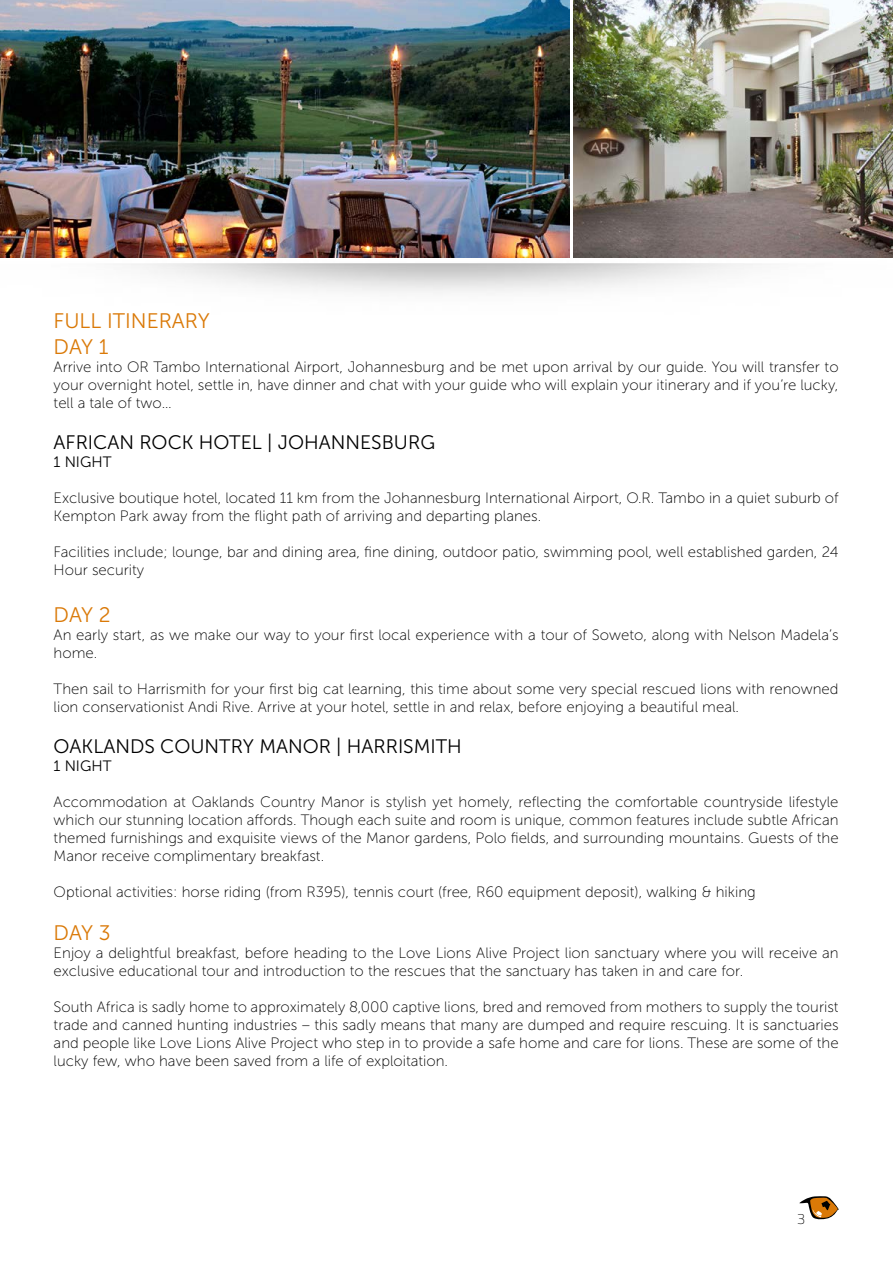
<style>
.page{position:relative;width:893px;height:1263px;background:#fff}
.page>*{position:absolute;margin:0;border:0;box-sizing:border-box;transform-origin:0 0}
.t1{font:21px/25.2px "Museo Sans 300";color:#da7907}
.t2{font:19.5px "Museo Sans 300";color:#000}
.t3{font:15px/18px "Museo Sans 100";color:#000}
.t4{font:15px "Museo Sans 300";color:#000}
.t5{font:15px "Titillium Maps 26 L 1 wt";color:#000}
</style>
<div class="page">
<img style="left:122px;top:252px;width:640px;height:41px">
<img style="left:0;top:0;width:569px;height:258px">
<img style="left:573px;top:0;width:320px;height:258px">
<svg style="left:799px;top:1196px;width:40px;height:24px"></svg>
<h1 class="t1" style="left:54px;top:309px;width:158px">FULL ITINERARY<br>DAY 1</h1>
<p class="t3" style="left:54px;top:357px;width:786px;text-align:justify">Arrive into OR Tambo International Airport, Johannesburg and be met upon arrival by our guide. You will transfer to your overnight hotel, settle in, have dinner and chat with your guide who will explain your itinerary and if you’re lucky, tell a tale of two…</p>
<h2 class="t2" style="left:54px;top:432px;width:383px">AFRICAN ROCK HOTEL | JOHANNESBURG</h2>
<p class="t4" style="left:54px;top:454px;width:59px">1 NIGHT</p>
<p class="t3" style="left:54px;top:489px;width:786px">Exclusive boutique hotel, located 11 km from the Johannesburg International Airport, O.R. Tambo in a quiet suburb of<br>Kempton Park away from the flight path of arriving and departing planes.</p>
<p class="t3" style="left:54px;top:543px;width:786px">Facilities include; lounge, bar and dining area, fine dining, outdoor patio, swimming pool, well established garden, 24<br>Hour security</p>
<h1 class="t1" style="left:54px;top:602px;width:58px">DAY 2</h1>
<p class="t3" style="left:54px;top:626px;width:786px">An early start, as we make our way to your first local experience with a tour of Soweto, along with Nelson Madela’s home.</p>
<p class="t3" style="left:54px;top:680px;width:786px">Then sail to Harrismith for your first big cat learning, this time about some very special rescued lions with renowned lion conservationist Andi Rive. Arrive at your hotel, settle in and relax, before enjoying a beautiful meal.</p>
<h2 class="t2" style="left:54px;top:736px;width:410px">OAKLANDS COUNTRY MANOR | HARRISMITH</h2>
<p class="t4" style="left:54px;top:758px;width:59px">1 NIGHT</p>
<p class="t3" style="left:54px;top:793px;width:786px;text-align:justify">Accommodation at Oaklands Country Manor is stylish yet homely, reflecting the comfortable countryside lifestyle which our stunning location affords. Though each suite and room is unique, common features include subtle African themed furnishings and exquisite views of the Manor gardens, Polo fields, and surrounding mountains. Guests of the Manor receive complimentary breakfast.</p>
<p class="t3" style="left:54px;top:883px;width:704px">Optional activities: horse riding (from R395), tennis court (free, R60 equipment deposit), walking &amp; hiking</p>
<h1 class="t1" style="left:54px;top:921px;width:58px">DAY 3</h1>
<p class="t3" style="left:54px;top:944px;width:787px">Enjoy a delightful breakfast, before heading to the Love Lions Alive Project lion sanctuary where you will receive an exclusive educational tour and introduction to the rescues that the sanctuary has taken in and care for.</p>
<p class="t3" style="left:54px;top:998px;width:787px;text-align:justify">South Africa is sadly home to approximately 8,000 captive lions, bred and removed from mothers to supply the tourist trade and canned hunting industries – this sadly means that many are dumped and require rescuing. It is sanctuaries and people like Love Lions Alive Project who step in to provide a safe home and care for lions. These are some of the lucky few, who have been saved from a life of exploitation.</p>
<p class="t5" style="left:797px;top:1208px;width:9px">3</p>
</div>
